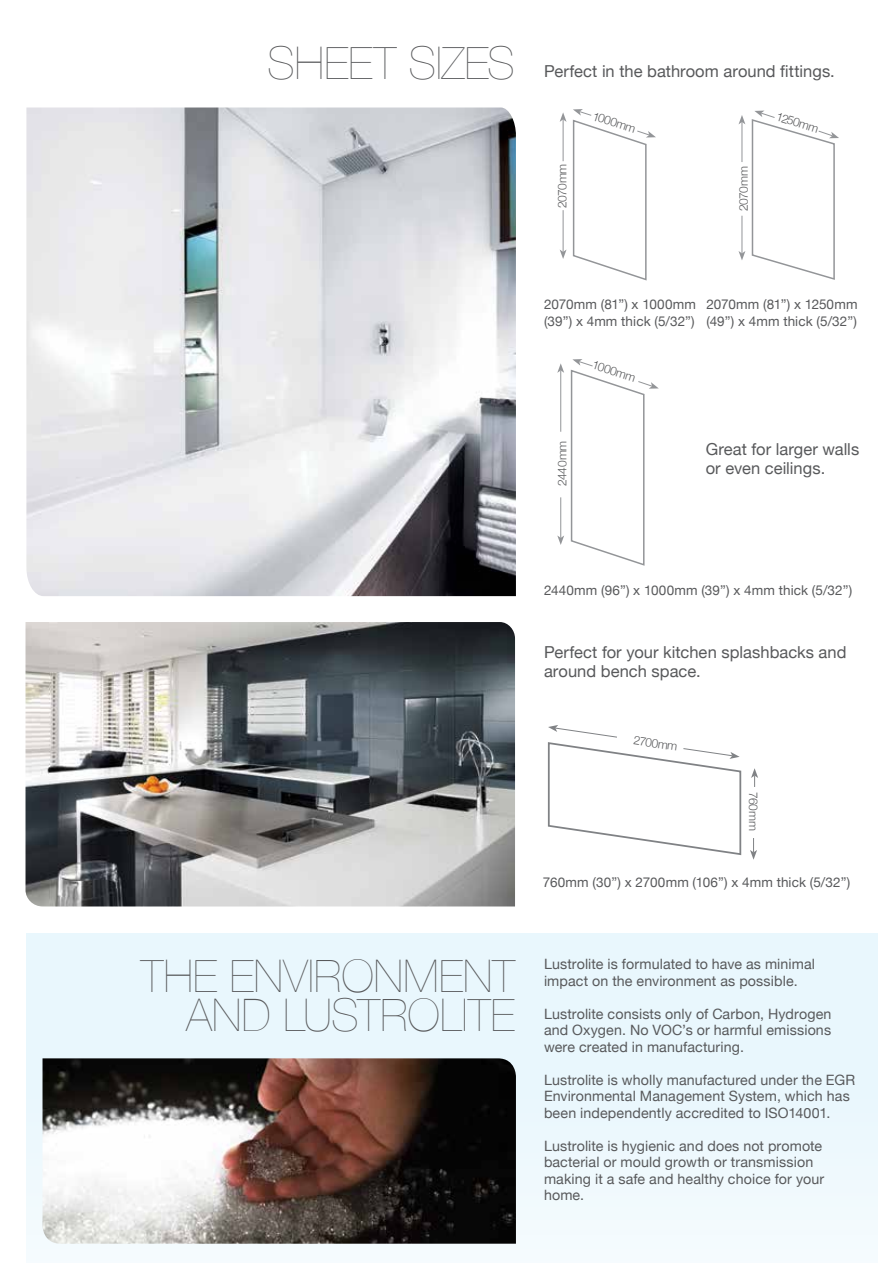
<style>
.page{position:relative;width:893px;height:1263px;background:#fff}
.page>*{position:absolute;margin:0;border:0;box-sizing:border-box;transform-origin:0 0}
.t1{font:200 45px/39px "Helvetica Neue";letter-spacing:.005em;color:#58595b;text-align:right}
.t2{font:16.5px/19.5px "Helvetica Neue";letter-spacing:.005em;color:#58595b}
.t3{font:14.25px/16.5px "Helvetica Neue";letter-spacing:.01em;color:#58595b}
.t4{font:13.5px/16.5px "Helvetica Neue";letter-spacing:.01em;color:#58595b}
.t5{font:300 12px "Helvetica Neue";letter-spacing:-.015em;color:#58595b}
</style>
<div class="page">
<div style="left:26px;top:933px;width:852px;height:330px;background:#e9f7fd"></div>
<svg style="left:560px;top:109px;width:96px;height:172px"></svg>
<hr style="left:742px;top:122px;width:1px;height:40px;background:#939598">
<svg style="left:738px;top:115px;width:7px;height:9px"></svg>
<hr style="left:742px;top:216px;width:1px;height:37px;background:#939598">
<svg style="left:738px;top:251px;width:7px;height:9px"></svg>
<svg style="left:751px;top:111px;width:88px;height:169px"></svg>
<hr style="left:560px;top:370px;width:1px;height:62px;background:#939598">
<svg style="left:557px;top:363px;width:7px;height:10px"></svg>
<hr style="left:560px;top:497px;width:1px;height:41px;background:#939598">
<svg style="left:557px;top:535px;width:7px;height:10px"></svg>
<svg style="left:570px;top:359px;width:89px;height:207px"></svg>
<img style="left:43px;top:1058px;width:473px;height:186px">
<svg style="left:547px;top:725px;width:195px;height:130px"></svg>
<svg style="left:751px;top:768px;width:7px;height:19px"></svg>
<svg style="left:750px;top:838px;width:7px;height:22px"></svg>
<img style="left:26px;top:107px;width:490px;height:489px">
<img style="left:26px;top:622px;width:489px;height:284px">
<h1 class="t1" style="left:267px;top:43px;width:249px">SHEET SIZES</h1>
<p class="t2" style="left:544px;top:61px;width:292px">Perfect in the bathroom around fittings.</p>
<p class="t5" style="left:555px;top:208px;width:46px;rotate:-90deg">2070mm</p>
<p class="t5" style="left:595px;top:109px;width:46px;rotate:17deg">1000mm</p>
<p class="t5" style="left:736px;top:211px;width:46px;rotate:-90deg">2070mm</p>
<p class="t5" style="left:779px;top:109px;width:45px;rotate:17deg">1250mm</p>
<p class="t4" style="left:544px;top:296px;width:154px">2070mm (81”) x 1000mm (39”) x 4mm thick (5/32”)</p>
<p class="t4" style="left:706px;top:296px;width:153px">2070mm (81”) x 1250mm (49”) x 4mm thick (5/32”)</p>
<p class="t5" style="left:595px;top:357px;width:46px;rotate:17deg">1000mm</p>
<p class="t5" style="left:555px;top:486px;width:47px;rotate:-90deg">2440mm</p>
<p class="t2" style="left:706px;top:439px;width:155px">Great for larger walls or even ceilings.</p>
<h1 class="t1" style="left:141px;top:956px;width:376px">THE ENVIRONMENT and LUSTROLITE</h1>
<p class="t4" style="left:544px;top:582px;width:310px">2440mm (96”) x 1000mm (39”) x 4mm thick (5/32”)</p>
<p class="t2" style="left:544px;top:642px;width:304px">Perfect for your kitchen splashbacks and around bench space.</p>
<p class="t5" style="left:635px;top:733px;width:45px;rotate:9deg">2700mm</p>
<p class="t5" style="left:761px;top:792px;width:40px;rotate:90deg">760mm</p>
<p class="t4" style="left:543px;top:874px;width:309px">760mm (30”) x 2700mm (106”) x 4mm thick (5/32”)</p>
<p class="t3" style="left:544px;top:956px;width:273px">Lustrolite is formulated to have as minimal impact on the environment as possible.</p>
<p class="t3" style="left:544px;top:1005px;width:289px;text-align:justify">Lustrolite consists only of Carbon, Hydrogen and Oxygen. No VOC’s or harmful emissions were created in manufacturing.</p>
<p class="t3" style="left:544px;top:1071px;width:313px">Lustrolite is wholly manufactured under the EGR<br>Environmental Management System, which has been independently accredited to ISO14001.</p>
<p class="t3" style="left:544px;top:1137px;width:282px">Lustrolite is hygienic and does not promote bacterial or mould growth or transmission making it a safe and healthy choice for your home.</p>
</div>
